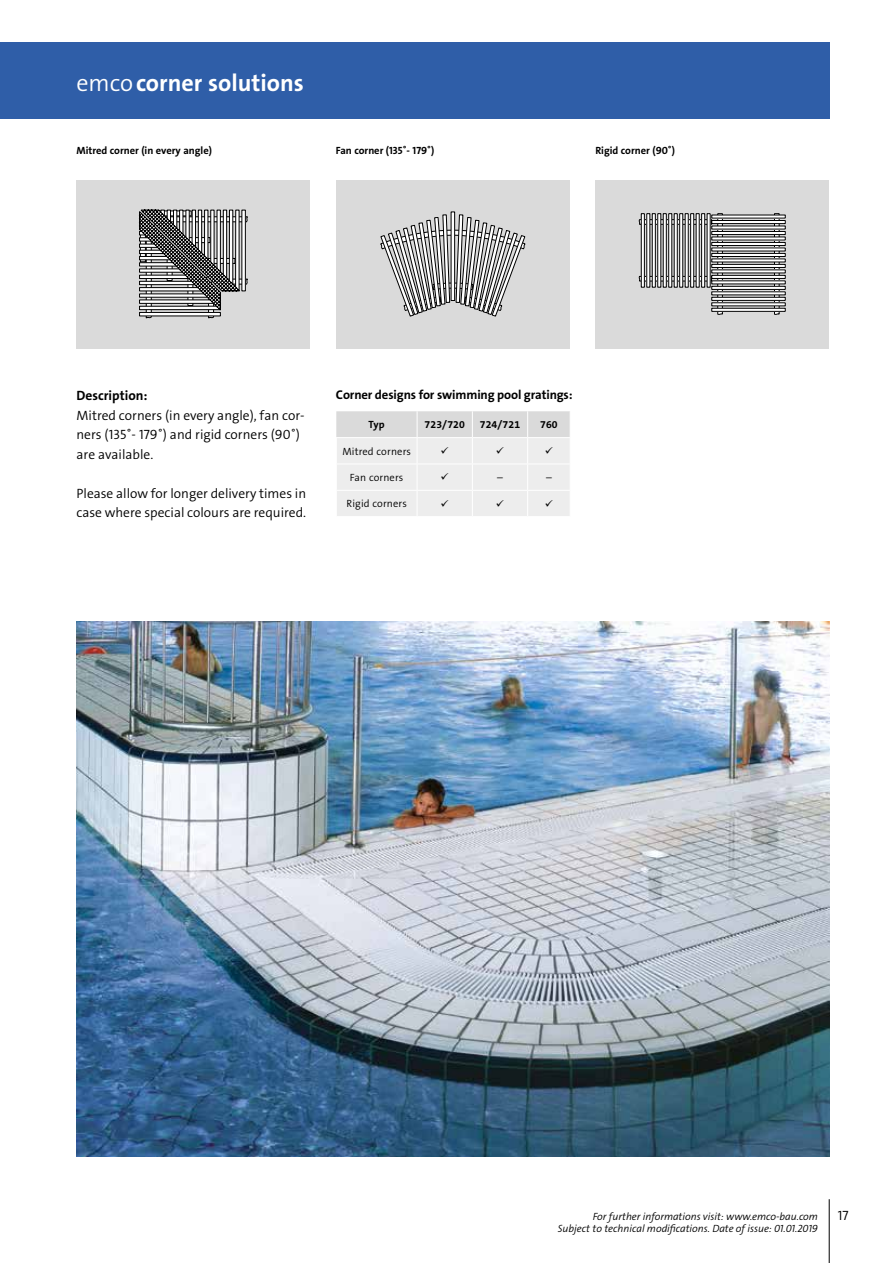
<style>
.page{position:relative;width:893px;height:1263px;background:#fff}
.page>*{position:absolute;margin:0;border:0;box-sizing:border-box;transform-origin:0 0}
.t1{font:700 24px "The Sans Os F";color:#fff}
.t2{font:300 13.5px/19.5px "The Sans Os F";color:#000}
.t3{font:700 13.5px "The Sans Os F";color:#000}
.t4{font:700 12.75px "The Sans Os F";letter-spacing:-.01em;color:#000}
.t5{font:italic 300 10.5px "The Sans Os F";color:#000}
.t6{font:700 10.5px "The Sans Os F";color:#000}
.t7{font:300 10.5px "The Sans Os F";letter-spacing:.015em;color:#000}
.s1{font-weight:300}
</style>
<div class="page">
<div style="left:0;top:43px;width:829px;height:76px;background:#2f5ea8"></div>
<div style="left:77px;top:180px;width:233px;height:168px;background:#dadada"></div>
<div style="left:336px;top:180px;width:234px;height:168px;background:#dadada"></div>
<div style="left:595px;top:180px;width:234px;height:168px;background:#dadada"></div>
<svg style="left:139px;top:210px;width:109px;height:108px"></svg>
<div style="left:451px;top:212px;width:4px;height:89px;border:1px solid #000"></div>
<svg style="left:380px;top:215px;width:145px;height:101px"></svg>
<svg style="left:774px;top:213px;width:5px;height:102px"></svg>
<div style="left:712px;top:220px;width:73px;height:4px;border:1px solid #000"></div>
<div style="left:712px;top:231px;width:73px;height:4px;border:1px solid #000"></div>
<div style="left:712px;top:242px;width:73px;height:4px;border:1px solid #000"></div>
<div style="left:712px;top:253px;width:73px;height:4px;border:1px solid #000"></div>
<div style="left:712px;top:264px;width:73px;height:4px;border:1px solid #000"></div>
<div style="left:712px;top:275px;width:73px;height:4px;border:1px solid #000"></div>
<div style="left:712px;top:286px;width:73px;height:3px;border:1px solid #000"></div>
<div style="left:712px;top:297px;width:73px;height:3px;border:1px solid #000"></div>
<div style="left:712px;top:308px;width:73px;height:3px;border:1px solid #000"></div>
<svg style="left:639px;top:213px;width:84px;height:102px"></svg>
<div style="left:701px;top:214px;width:4px;height:73px;border:1px solid #000"></div>
<div style="left:690px;top:214px;width:4px;height:73px;border:1px solid #000"></div>
<div style="left:641px;top:214px;width:3px;height:73px;border:1px solid #000"></div>
<img style="left:77px;top:621px;width:752px;height:536px">
<hr style="left:829px;top:1199px;width:1px;height:64px;background:#000">
<svg style="left:336px;top:411px;width:234px;height:105px;background:#e9e9e9"></svg>
<h1 class="t1" style="left:77px;top:67px;width:229px"><span class="s1">emco</span>corner solutions</h1>
<p class="t6" style="left:77px;top:144px;width:137px">Mitred corner (in every angle)</p>
<p class="t6" style="left:336px;top:144px;width:100px">Fan corner (135˚- 179˚)</p>
<p class="t6" style="left:595px;top:144px;width:81px">Rigid corner (90˚)</p>
<p class="t3" style="left:77px;top:387px;width:73px">Description:</p>
<p class="t2" style="left:77px;top:405px;width:230px">Mitred corners (in every angle), fan cor&shy;ners (135˚- 179˚) and rigid corners (90˚) are available.</p>
<p class="t2" style="left:77px;top:483px;width:231px">Please allow for longer delivery times in case where special colours are required.</p>
<p class="t4" style="left:336px;top:387px;width:238px">Corner designs for swimming pool gratings:</p>
<p class="t6" style="left:369px;top:418px;width:18px">Typ</p>
<p class="t6" style="left:424px;top:418px;width:42px">723/720</p>
<p class="t6" style="left:480px;top:418px;width:42px">724/721</p>
<p class="t6" style="left:540px;top:418px;width:19px">760</p>
<p class="t7" style="left:342px;top:444px;width:70px">Mitred corners</p>
<p class="t7" style="left:350px;top:471px;width:55px">Fan corners</p>
<p class="t7" style="left:497px;top:471px;width:7px">–</p>
<p class="t7" style="left:546px;top:471px;width:7px">–</p>
<p class="t7" style="left:346px;top:497px;width:62px">Rigid corners</p>
<p class="t5" style="left:593px;top:1209px;width:227px">For further informations visit: www.emco-bau.com</p>
<p class="t2" style="left:838px;top:1205px;width:12px">17</p>
<p class="t5" style="left:558px;top:1222px;width:262px">Subject to technical modifications. Date of issue: 01.01.2019</p>
</div>
